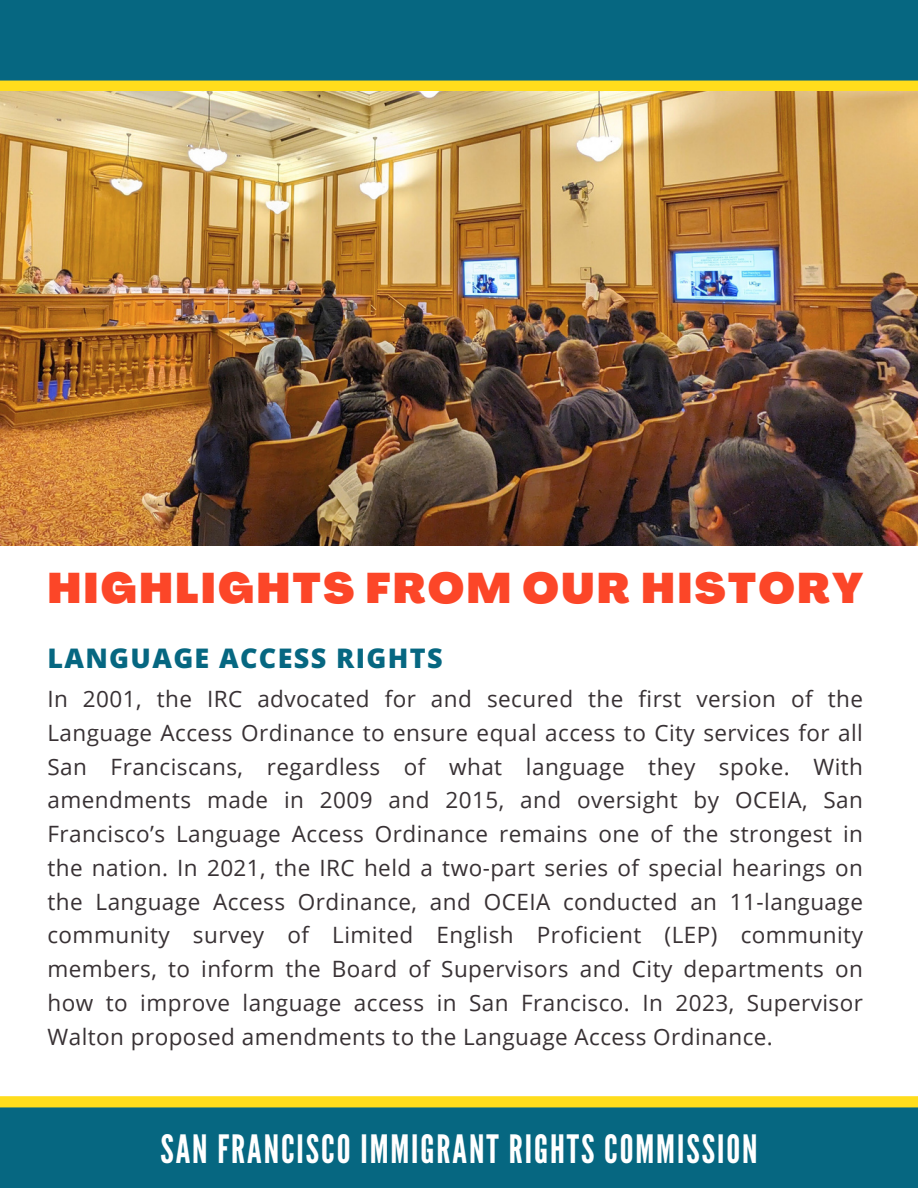
<style>
.page{position:relative;width:918px;height:1188px;background:#066781}
.page>*{position:absolute;margin:0;border:0;box-sizing:border-box;transform-origin:0 0}
.t1{font:900 42px "Agrandir";letter-spacing:.05em;color:#fc4628}
.t2{font:39px "League Gothic";letter-spacing:.05em;color:#fff}
.t3{font:800 27px "Open Sans";letter-spacing:.05em;color:#066781}
.t4{font:22.5px/33.8px "Open Sans";letter-spacing:.02em;color:#383134;text-align:justify}
</style>
<div class="page">
<div style="left:0;top:86px;width:918px;height:1016px;background:#fff"></div>
<div style="left:0;top:81px;width:918px;height:11px;background:#ffdd1c"></div>
<div style="left:0;top:1096px;width:918px;height:11px;background:#ffdd1c"></div>
<img style="left:0;top:92px;width:918px;height:453px">
<p class="t1" style="left:47px;top:571px;width:817px">HIGHLIGHTS FROM OUR HISTORY</p>
<h3 class="t3" style="left:47px;top:639px;width:397px">LANGUAGE ACCESS RIGHTS</h3>
<h1 class="t4" style="left:47px;top:681px;width:817px">In 2001, the IRC advocated for and secured the first version of the Language Access Ordinance to ensure equal access to City services for all San Franciscans, regardless of what language they spoke. With amendments made in 2009 and 2015, and oversight by OCEIA, San Francisco’s Language Access Ordinance remains one of the strongest in the nation. In 2021, the IRC held a two-part series of special hearings on the Language Access Ordinance, and OCEIA conducted an 11-language community survey of Limited English Proficient (LEP) community members, to inform the Board of Supervisors and City departments on how to improve language access in San Francisco. In 2023, Supervisor Walton proposed amendments to the Language Access Ordinance.</h1>
<p class="t2" style="left:160px;top:1126px;width:599px">SAN FRANCISCO IMMIGRANT RIGHTS COMMISSION</p>
</div>
